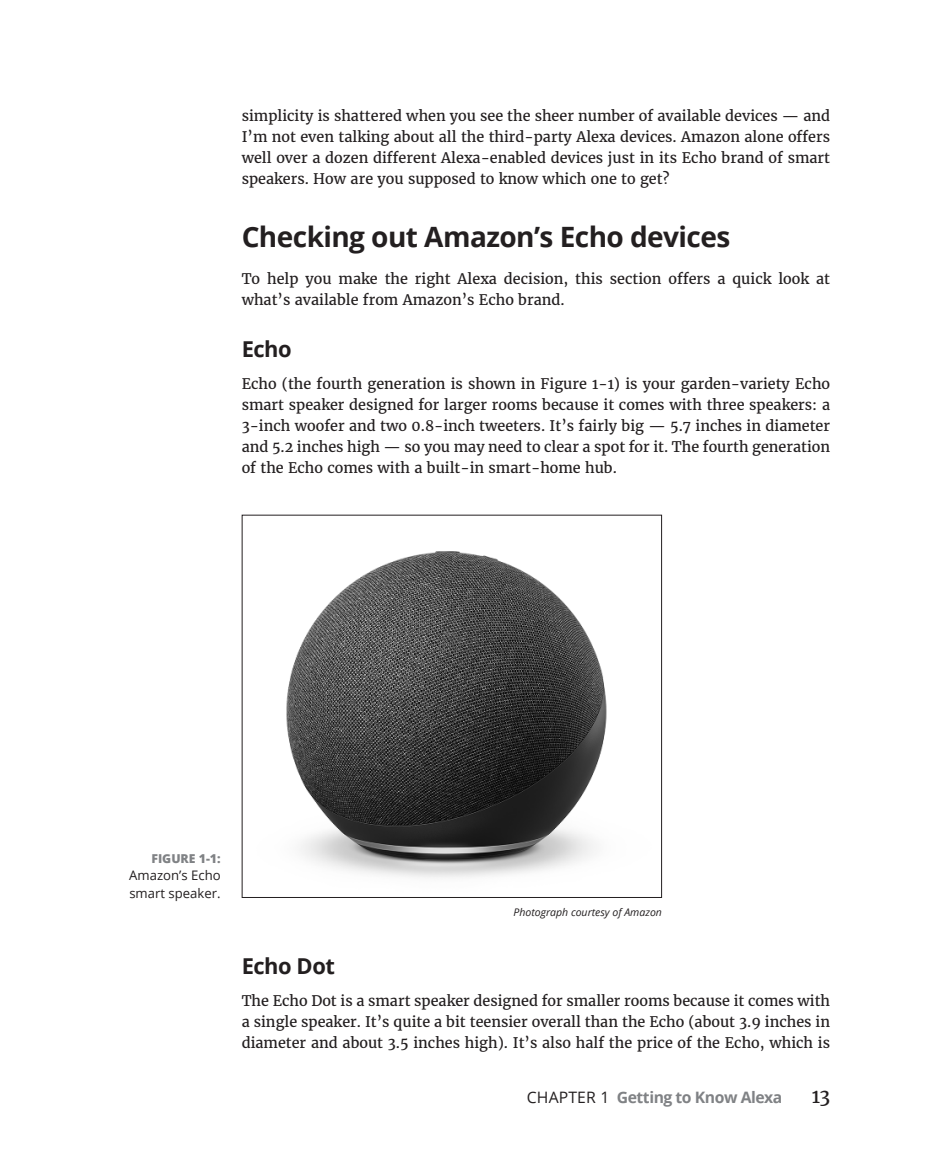
<style>
.page{position:relative;width:930px;height:1166px;background:#fff}
.page>*{position:absolute;margin:0;border:0;box-sizing:border-box;transform-origin:0 0}
.t1{font:700 28px "Open Sans";letter-spacing:-.02em;color:#231f20}
.t2{font:700 21.88px "Open Sans";letter-spacing:-.02em;color:#231f20}
.t3{font:19.25px "Merriweather";color:#231f20}
.t4{font:700 15.75px "Open Sans";letter-spacing:-.03em;color:#808285}
.t5{font:14.35px/21px "Merriweather";color:#231f20;text-align:justify}
.t6{font:13.12px/17.5px "Open Sans";color:#231f20}
.t7{font:800 12.25px "Open Sans";color:#808285}
.t8{font:italic 10.5px "Open Sans";color:#231f20}
.s1{font-weight:400;color:#231f20}
</style>
<div class="page">
<img style="left:286px;top:551px;width:321px;height:327px">
<p class="t5" style="left:242px;top:105px;width:590px">simplicity is shattered when you see the sheer number of available devices — and I’m not even talking about all the third-party Alexa devices. Amazon alone offers well over a dozen different Alexa-enabled devices just in its Echo brand of smart speakers. How are you supposed to know which one to get?</p>
<h1 class="t1" style="left:242px;top:217px;width:490px">Checking out Amazon’s Echo devices</h1>
<p class="t5" style="left:242px;top:268px;width:590px">To help you make the right Alexa decision, this section offers a quick look at what’s available from Amazon’s Echo brand.</p>
<h2 class="t2" style="left:242px;top:334px;width:52px">Echo</h2>
<p class="t5" style="left:242px;top:373px;width:590px">Echo (the fourth generation is shown in Figure 1-1) is your garden-variety Echo smart speaker designed for larger rooms because it comes with three speakers: a 3-inch woofer and two 0.8-inch tweeters. It’s fairly big — 5.7 inches in diameter and 5.2 inches high — so you may need to clear a spot for it. The fourth generation of the Echo comes with a built-in smart-home hub.</p>
<p class="t7" style="left:151px;top:849px;width:71px">FIGURE 1-1:</p>
<p class="t6" style="left:129px;top:866px;width:93px">Amazon’s Echo smart speaker.</p>
<p class="t8" style="left:513px;top:905px;width:150px">Photograph courtesy of Amazon</p>
<h2 class="t2" style="left:242px;top:950px;width:95px">Echo Dot</h2>
<p class="t5" style="left:242px;top:989px;width:589px">The Echo Dot is a smart speaker designed for smaller rooms because it comes with a single speaker. It’s quite a bit teensier overall than the Echo (about 3.9 inches in diameter and about 3.5 inches high). It’s also half the price of the Echo, which is</p>
<p class="t4" style="left:526px;top:1086px;width:257px"><span class="s1">CHAPTER 1</span> Getting to Know Alexa</p>
<h3 class="t3" style="left:811px;top:1083px;width:20px">13</h3>
</div>
